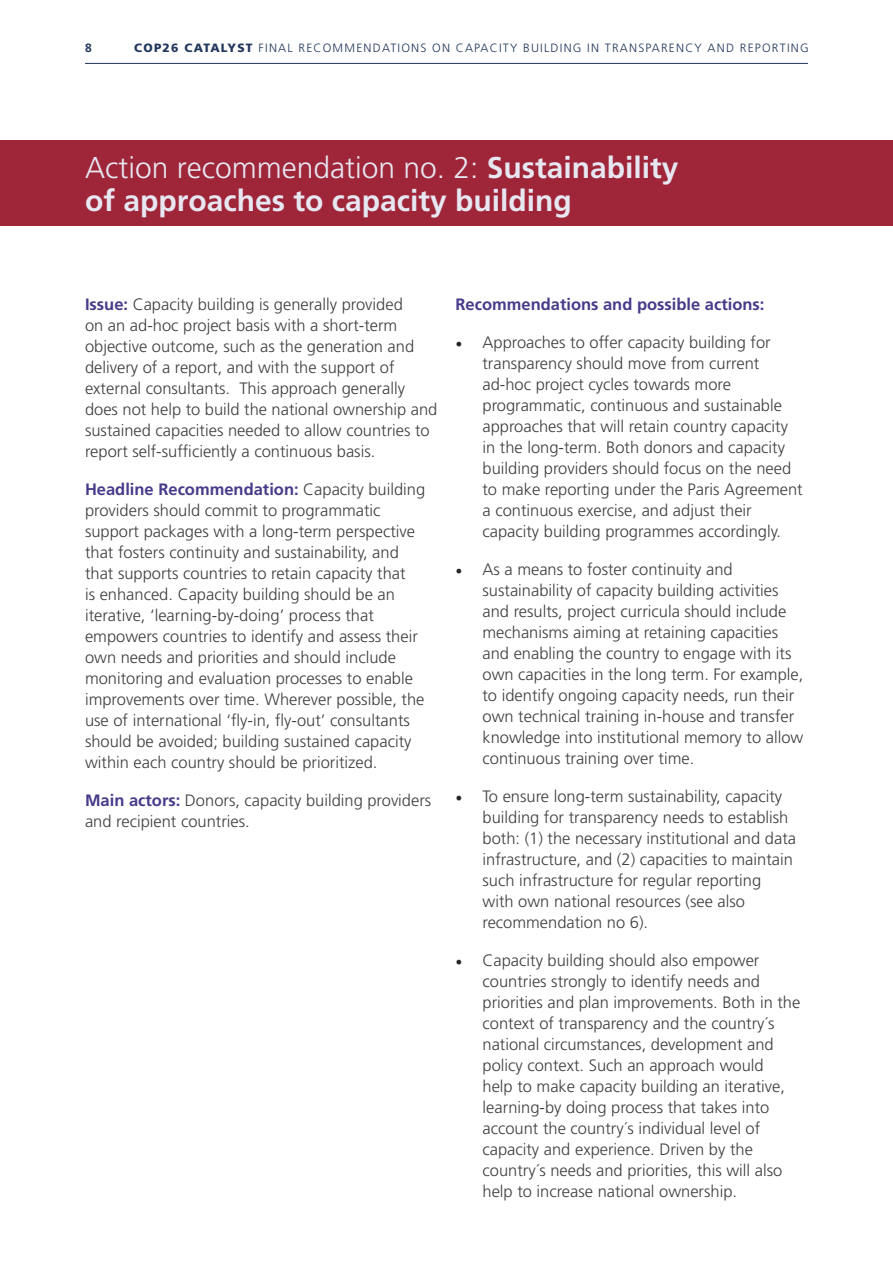
<style>
.page{position:relative;width:893px;height:1263px;background:#fff}
.page>*{position:absolute;margin:0;border:0;box-sizing:border-box;transform-origin:0 0}
.t1{font:700 30px/33px "Frutiger";color:#e7e7f2}
.t2{font:300 16.5px/21px "Frutiger";color:#3f3e40}
.t3{font:700 16.5px "Frutiger";color:#463b8a}
.t4{font:300 12px "Frutiger";letter-spacing:.1em;color:#21365b}
.t5{font:700 12px "Frutiger";color:#21365b}
.s1{font-weight:900}
.s2{font-weight:300}
.s3{font-weight:700;color:#463b8a}
.s4{font-family:"Minion Pro";font-weight:400;font-size:18px;color:#252527}
</style>
<div class="page">
<hr style="left:85px;top:63px;width:723px;height:1px;background:#21365b">
<div style="left:0;top:140px;width:893px;height:85px;background:#9f2639"></div>
<p class="t5" style="left:85px;top:41px;width:8px">8</p>
<p class="t4" style="left:134px;top:41px;width:676px"><span class="s1">COP26 CATALYST</span> FINAL RECOMMENDATIONS ON CAPACITY BUILDING IN TRANSPARENCY AND REPORTING</p>
<h1 class="t1" style="left:85px;top:151px;width:595px"><span class="s2">Action recommendation no. 2:</span> Sustainability of approaches to capacity building</h1>
<p class="t2" style="left:85px;top:294px;width:354px"><span class="s3">Issue:</span> Capacity building is generally provided<br>on an ad-hoc project basis with a short-term objective outcome, such as the generation and delivery of a report, and with the support of external consultants. This approach generally does not help to build the national ownership and sustained capacities needed to allow countries to report self-sufficiently a continuous basis.</p>
<p class="t2" style="left:85px;top:479px;width:342px"><span class="s3">Headline Recommendation:</span> Capacity building providers should commit to programmatic support packages with a long-term perspective that fosters continuity and sustainability, and that supports countries to retain capacity that<br>is enhanced. Capacity building should be an iterative, ‘learning-by-doing’ process that empowers countries to identify and assess their own needs and priorities and should include monitoring and evaluation processes to enable improvements over time. Wherever possible, the use of international ‘fly-in, fly-out’ consultants should be avoided; building sustained capacity within each country should be prioritized.</p>
<p class="t2" style="left:85px;top:790px;width:348px"><span class="s3">Main actors:</span> Donors, capacity building providers and recipient countries.</p>
<p class="t3" style="left:455px;top:295px;width:310px">Recommendations and possible actions:</p>
<p class="t2" style="left:482px;top:332px;width:322px;text-indent:-27px"><span class="s4">•</span> Approaches to offer capacity building for transparency should move from current ad-hoc project cycles towards more programmatic, continuous and sustainable approaches that will retain country capacity in the long-term. Both donors and capacity building providers should focus on the need to make reporting under the Paris Agreement a continuous exercise, and adjust their capacity building programmes accordingly.</p>
<p class="t2" style="left:482px;top:559px;width:322px;text-indent:-27px"><span class="s4">•</span> As a means to foster continuity and sustainability of capacity building activities and results, project curricula should include mechanisms aiming at retaining capacities and enabling the country to engage with its own capacities in the long term. For example, to identify ongoing capacity needs, run their own technical training in-house and transfer knowledge into institutional memory to allow continuous training over time.</p>
<p class="t2" style="left:482px;top:786px;width:315px;text-indent:-27px"><span class="s4">•</span> To ensure long-term sustainability, capacity building for transparency needs to establish both: (1) the necessary institutional and data infrastructure, and (2) capacities to maintain such infrastructure for regular reporting with own national resources (see also recommendation no 6).</p>
<p class="t2" style="left:482px;top:950px;width:319px;text-indent:-27px"><span class="s4">•</span> Capacity building should also empower countries strongly to identify needs and priorities and plan improvements. Both in the context of transparency and the country´s national circumstances, development and policy context. Such an approach would<br>help to make capacity building an iterative, learning-by doing process that takes into account the country´s individual level of capacity and experience. Driven by the country´s needs and priorities, this will also help to increase national ownership.</p>
</div>
